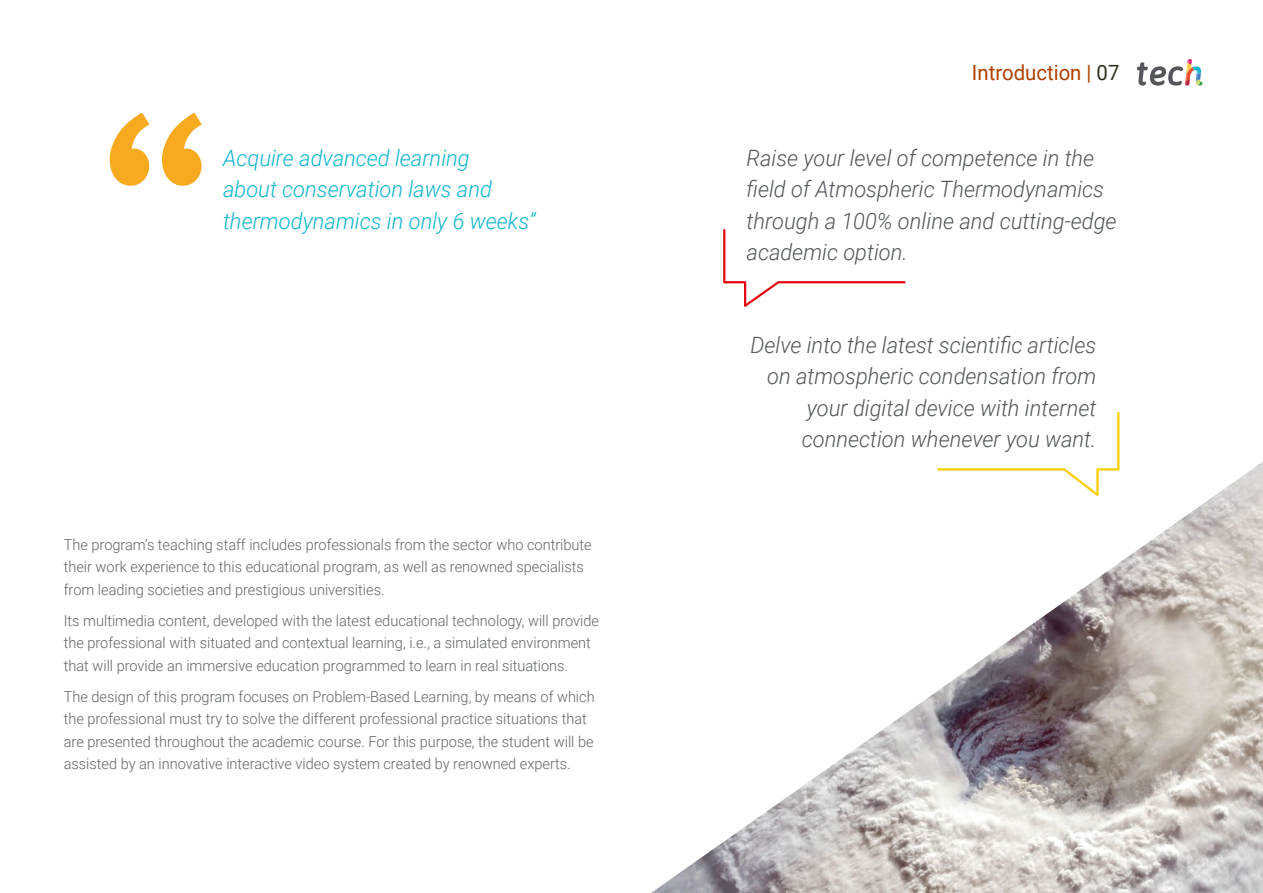
<style>
.page{position:relative;width:1263px;height:893px;background:#fff}
.page>*{position:absolute;margin:0;border:0;box-sizing:border-box;transform-origin:0 0}
.t1{font:italic 300 22.5px/31.5px "Roboto";color:#52555b;text-align:right}
.t2{font:italic 300 22.5px/31.5px "Roboto";color:#0fb6cf}
.t3{font:21px "Roboto";color:#ae4000}
.t4{font:300 15px/22.5px "Roboto";color:#61646a}
.s1{color:#312e20}
</style>
<div class="page">
<svg style="left:110px;top:113px;width:92px;height:73px"></svg>
<img style="left:651px;top:462px;width:612px;height:431px">
<svg style="left:1137px;top:59px;width:65px;height:27px"></svg>
<svg style="left:935px;top:412px;width:185px;height:87px"></svg>
<svg style="left:723px;top:229px;width:183px;height:78px"></svg>
<h1 class="t2" style="left:223px;top:141px;width:314px">Acquire advanced learning<br>about conservation laws and thermodynamics in only 6 weeks”</h1>
<p class="t4" style="left:64px;top:532px;width:529px">The program’s teaching staff includes professionals from the sector who contribute their work experience to this educational program, as well as renowned specialists from leading societies and prestigious universities.</p>
<p class="t4" style="left:64px;top:608px;width:537px">Its multimedia content, developed with the latest educational technology, will provide the professional with situated and contextual learning, i.e., a simulated environment that will provide an immersive education programmed to learn in real situations.</p>
<p class="t4" style="left:64px;top:684px;width:532px">The design of this program focuses on Problem-Based Learning, by means of which the professional must try to solve the different professional practice situations that are presented throughout the academic course. For this purpose, the student will be assisted by an innovative interactive video system created by renowned experts.</p>
<h2 class="t3" style="left:972px;top:57px;width:149px">Introduction | <span class="s1">07</span></h2>
<h1 class="t1" style="left:746px;top:141px;width:372px;text-align:left">Raise your level of competence in the field of Atmospheric Thermodynamics through a 100% online and cutting-edge academic option.</h1>
<h1 class="t1" style="left:751px;top:328px;width:347px">Delve into the latest scientific articles on atmospheric condensation from your digital device with internet connection whenever you want.</h1>
</div>
